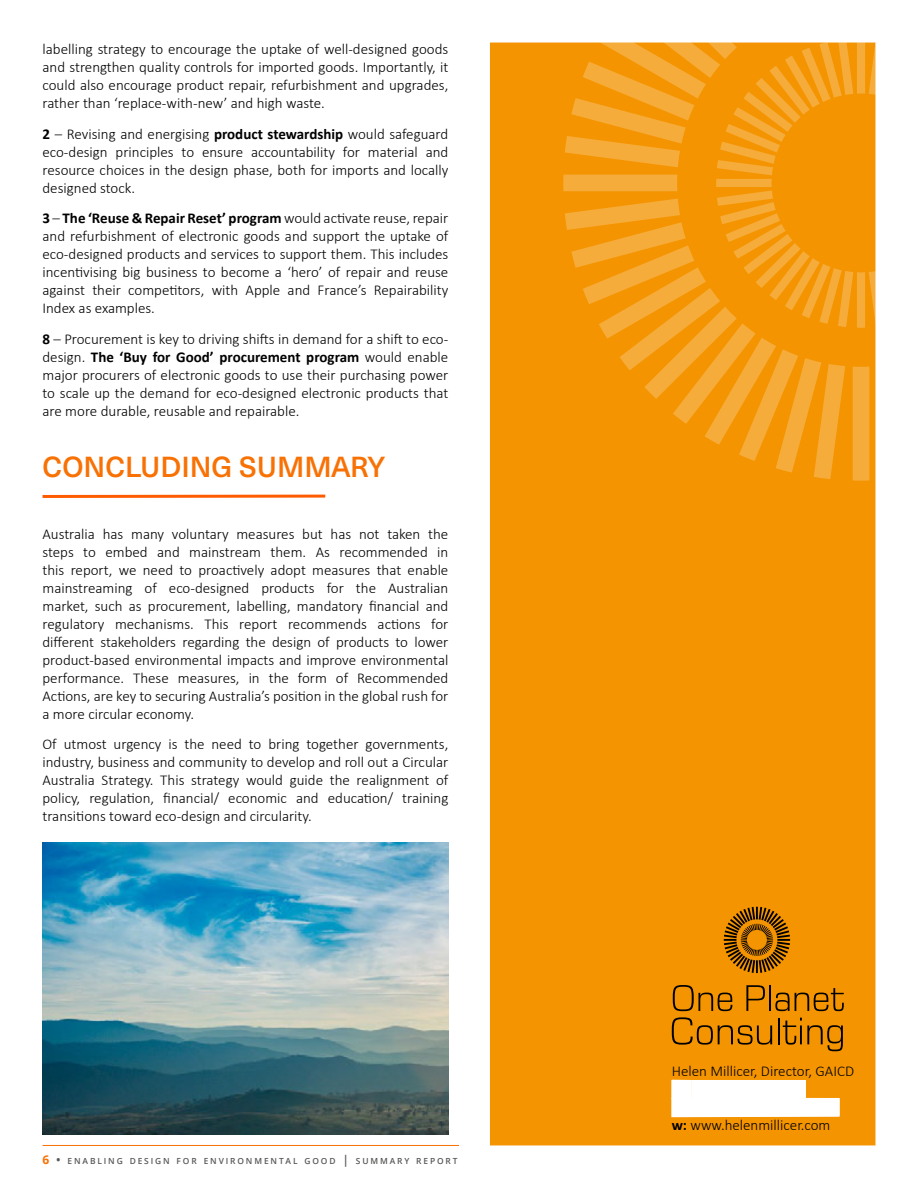
<style>
.page{position:relative;width:918px;height:1188px;background:#fff}
.page>*{position:absolute;margin:0;border:0;box-sizing:border-box;transform-origin:0 0}
.t1{font:500 28.5px "Neue Haas Unica W1 G";color:#f87104}
.t2{font:300 15px/18px "Calibri";color:#000;text-align:justify}
.t3{font:600 8.4px "Open Sans";letter-spacing:.225em;color:#575756}
.s1{font-weight:700}
.s2{font-weight:700;font-size:12px;color:#f87104}
.s3{font-size:12px}
</style>
<div class="page">
<hr style="left:43px;top:1145px;width:416px;height:1px;background:#f87104">
<hr style="left:43px;top:495px;width:282px;height:3px;background:#ff5c02">
<div style="left:490px;top:43px;width:385px;height:1102px;background:#f49400"></div>
<svg style="left:673px;top:985px;width:59px;height:26px"></svg>
<svg style="left:746px;top:985px;width:19px;height:26px"></svg>
<hr style="left:769px;top:985px;width:2px;height:26px;background:#000">
<svg style="left:775px;top:988px;width:69px;height:23px"></svg>
<svg style="left:672px;top:1017px;width:100px;height:28px"></svg>
<hr style="left:778px;top:1018px;width:2px;height:26px;background:#000">
<svg style="left:783px;top:1018px;width:60px;height:33px"></svg>
<svg style="left:724px;top:907px;width:66px;height:66px"></svg>
<svg style="left:563px;top:42px;width:313px;height:439px"></svg>
<img style="left:43px;top:843px;width:405px;height:291px">
<svg style="left:671px;top:1080px;width:168px;height:37px"></svg>
<p class="t2" style="left:43px;top:40px;width:407px">labelling strategy to encourage the uptake of well-designed goods and strengthen quality controls for imported goods. Importantly, it could also encourage product repair, refurbishment and upgrades, rather than ‘replace-with-new’ and high waste.</p>
<p class="t2" style="left:43px;top:124px;width:407px"><span class="s1">2</span> – Revising and energising <span class="s1">product stewardship</span> would safeguard eco-design principles to ensure accountability for material and resource choices in the design phase, both for imports and locally designed stock.</p>
<p class="t2" style="left:43px;top:209px;width:407px"><span class="s1">3</span> – <span class="s1">The ‘Reuse &amp; Repair Reset’ program</span> would activate reuse, repair and refurbishment of electronic goods and support the uptake of eco-designed products and services to support them. This includes incentivising big business to become a ‘hero’ of repair and reuse against their competitors, with Apple and France’s Repairability Index as examples.</p>
<p class="t2" style="left:43px;top:330px;width:407px"><span class="s1">8</span> – Procurement is key to driving shifts in demand for a shift to eco&shy;design. <span class="s1">The ‘Buy for Good’ procurement program</span> would enable major procurers of electronic goods to use their purchasing power to scale up the demand for eco-designed electronic products that are more durable, reusable and repairable.</p>
<h1 class="t1" style="left:43px;top:446px;width:344px">CONCLUDING SUMMARY</h1>
<p class="t2" style="left:43px;top:524px;width:407px">Australia has many voluntary measures but has not taken the steps to embed and mainstream them. As recommended in this report, we need to proactively adopt measures that enable mainstreaming of eco-designed products for the Australian market, such as procurement, labelling, mandatory financial and regulatory mechanisms. This report recommends actions for different stakeholders regarding the design of products to lower product-based environmental impacts and improve environmental performance. These measures, in the form of Recommended Actions, are key to securing Australia’s position in the global rush for a more circular economy.</p>
<p class="t2" style="left:43px;top:735px;width:407px">Of utmost urgency is the need to bring together governments, industry, business and community to develop and roll out a Circular Australia Strategy. This strategy would guide the realignment of policy, regulation, financial/ economic and education/ training transitions toward eco-design and circularity.</p>
<p class="t3" style="left:43px;top:1155px;width:417px"><span class="s2">6</span> <span class="s3">•</span> ENABLING DESIGN FOR ENVIRONMENTAL GOOD <span class="s3">|</span> SUMMARY REPORT</p>
<p class="t2" style="left:672px;top:1062px;width:184px">Helen Millicer, Director, GAICD</p>
<p class="t2" style="left:672px;top:1116px;width:160px"><span class="s1">w:</span> www.helenmillicer.com</p>
</div>
